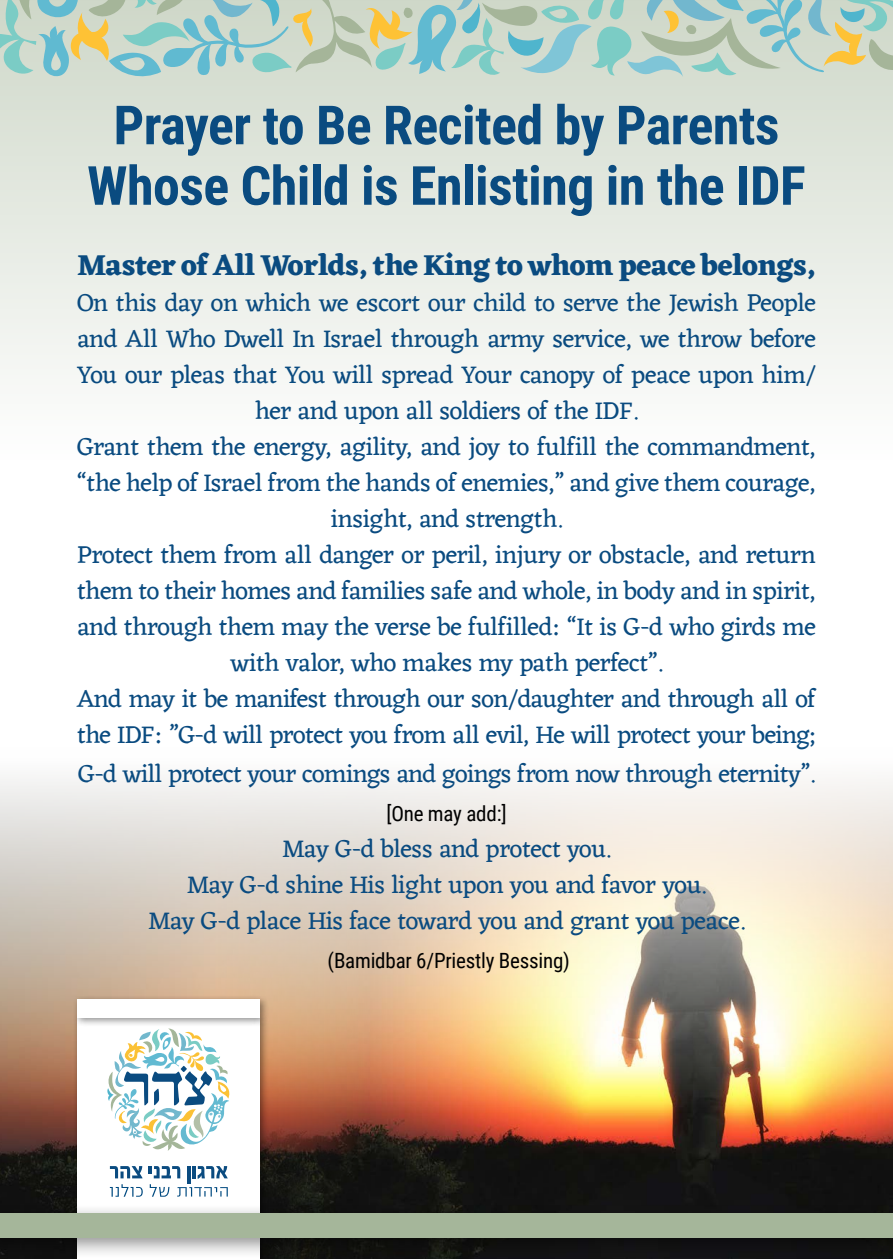
<style>
.page{position:relative;width:893px;height:1259px;background:#fff}
.page>*{position:absolute;margin:0;border:0;box-sizing:border-box;transform-origin:0 0}
.t1{font:700 54px/60.6px "Roboto Condensed";letter-spacing:-.01em;color:#0a4b80;text-align:center}
.t2{font:700 30px "Eczar";letter-spacing:-.01em;color:#0a4b80}
.t3{font:25.5px/36px "Eczar";letter-spacing:-.02em;color:#0a4b80;text-align:center}
.t4{font:21px "Roboto Condensed";letter-spacing:-.01em;color:#000}
</style>
<div class="page">
<svg style="left:0;top:87px;width:893px;height:288px;fill:#e6ebe3"></svg>
<img style="left:369px;top:778px;width:524px;height:425px">
<img style="left:0;top:778px;width:369px;height:425px">
<div style="left:72px;top:1013px;width:197px;height:246px;background:#000;opacity:.44"></div>
<div style="left:77px;top:1017px;width:182px;height:242px;background:#fff"></div>
<div style="left:72px;top:994px;width:197px;height:33px;background:#000;opacity:.44"></div>
<div style="left:77px;top:998px;width:182px;height:19px;background:#fff"></div>
<svg style="left:110px;top:1166px;width:32px;height:12px"></svg>
<svg style="left:149px;top:1166px;width:31px;height:12px"></svg>
<hr style="left:187px;top:1166px;width:3px;height:17px;background:#0a4b80">
<svg style="left:193px;top:1166px;width:35px;height:12px"></svg>
<svg style="left:107px;top:1028px;width:123px;height:123px"></svg>
<svg style="left:110px;top:1184px;width:33px;height:12px"></svg>
<svg style="left:150px;top:1184px;width:19px;height:12px"></svg>
<svg style="left:177px;top:1187px;width:51px;height:9px"></svg>
<div style="left:0;top:1203px;width:893px;height:56px;background:#000;opacity:.44"></div>
<div style="left:0;top:1213px;width:893px;height:24px;background:#a5b69a"></div>
<svg style="left:0;top:0;width:893px;height:87px;background:#bbd2c4"></svg>
<h1 class="t1" style="left:87px;top:93px;width:720px">Prayer to Be Recited by Parents<br>Whose Child is Enlisting in the IDF</h1>
<p class="t2" style="left:77px;top:247px;width:740px">Master of All Worlds, the King to whom peace belongs,</p>
<p class="t3" style="left:77px;top:286px;width:740px">On this day on which we escort our child to serve the Jewish People and All Who Dwell In Israel through army service, we throw before You our pleas that You will spread Your canopy of peace upon him/ her and upon all soldiers of the IDF.<br>Grant them the energy, agility, and joy to fulfill the commandment, “the help of Israel from the hands of enemies,” and give them courage, insight, and strength.<br>Protect them from all danger or peril, injury or obstacle, and return them to their homes and families safe and whole in, body and in spirit, and through them may the verse be fulfilled “: It is G d- who girds me with valor, who makes my path perfect .“<br>And may it be manifest through our son/daughter and through all of the IDF ”: G d- will protect you from all evil, He will protect your being;</p>
<p class="t3" style="left:78px;top:757px;width:738px">G d- will protect your comings and goings from now through eternity .“</p>
<p class="t4" style="left:386px;top:798px;width:122px">[One may add [:</p>
<p class="t3" style="left:148px;top:832px;width:598px">May G d- bless and protect you.<br>May G d- shine His light upon you and favor you.<br>May G d- place His face toward you and grant you peace.</p>
<p class="t4" style="left:328px;top:945px;width:244px">(Bamidbar 6/Priestly Bessing(</p>
</div>
